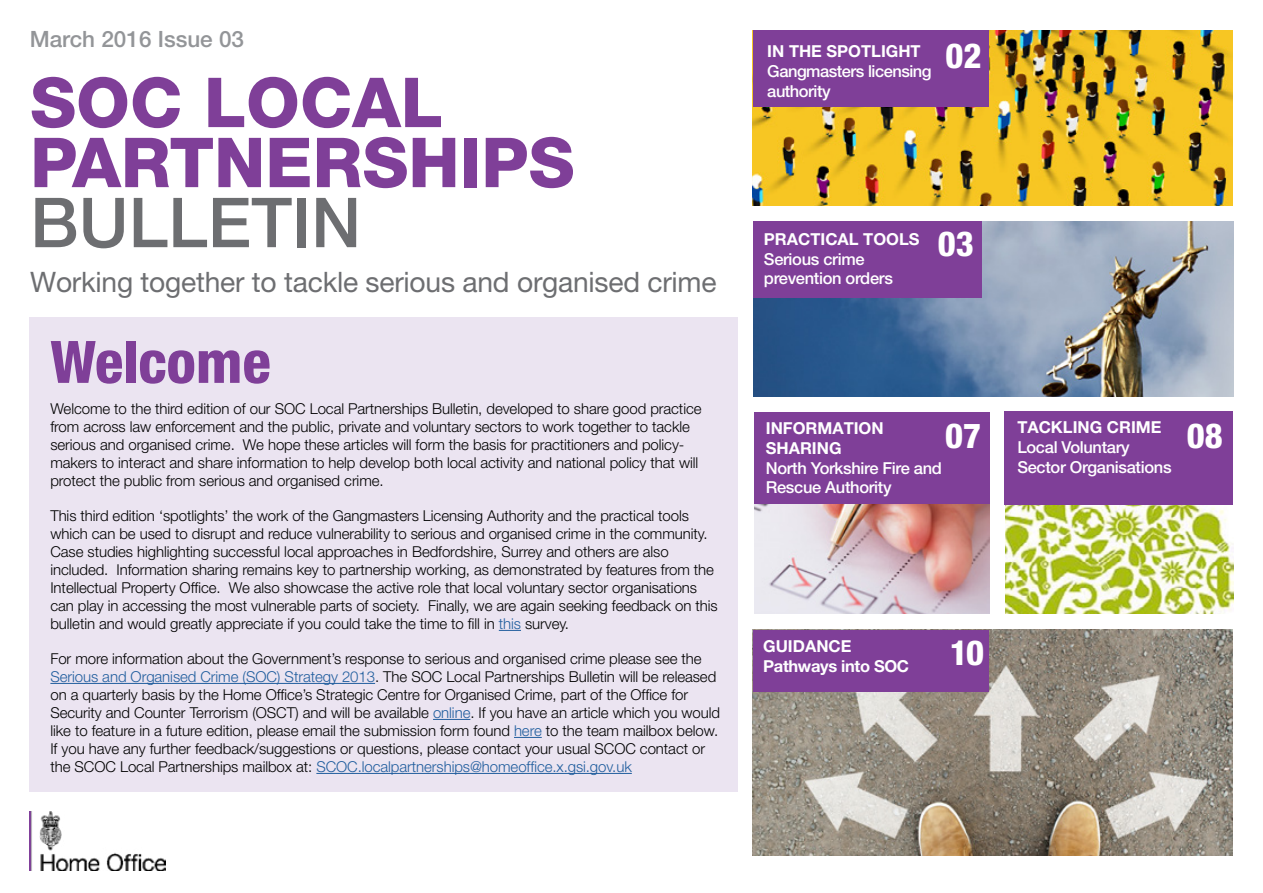
<style>
.page{position:relative;width:1263px;height:893px;background:#fff}
.page>*{position:absolute;margin:0;border:0;box-sizing:border-box;transform-origin:0 0}
.t1{font:800 69px/60px "Helvetica Neue LT Pro";color:#7f3f98}
.t2{font:500 69px "Helvetica Neue LT Pro";color:#6d6e71}
.t3{font:800 condensed 58.65px "Helvetica Neue LT Pro";color:#7f3f98}
.t4{font:800 condensed 34.5px "Helvetica Neue LT Pro";color:#fff}
.t5{font:28.2px "Helvetica Neue LT Pro";letter-spacing:-.01em;color:#6d6e71}
.t6{font:500 22.5px "Helvetica Neue LT Pro";color:#939598}
.t7{font:500 16.5px/19.8px "Helvetica Neue LT Pro";letter-spacing:-.02em;color:#fff}
.t8{font:700 16.5px/19.8px "Helvetica Neue LT Pro";color:#fff}
.t9{font:700 16.5px/19.8px "Helvetica Neue LT Pro";letter-spacing:-.02em;color:#fff}
.t10{font:300 15px/18px "Helvetica Neue LT Pro";letter-spacing:-.005em;color:#000}
.s1{color:#215e9e}
</style>
<div class="page">
<img style="left:753px;top:630px;width:480px;height:226px">
<img style="left:753px;top:31px;width:480px;height:175px">
<img style="left:754px;top:221px;width:479px;height:175px">
<div style="left:30px;top:317px;width:708px;height:474px;background:#ebe4f1"></div>
<svg style="left:499px;top:630px;width:22px;height:1px"></svg>
<hr style="left:50px;top:683px;width:325px;height:1px;background:#215e9e">
<hr style="left:433px;top:719px;width:37px;height:1px;background:#215e9e">
<svg style="left:514px;top:737px;width:28px;height:1px"></svg>
<hr style="left:316px;top:773px;width:316px;height:1px;background:#215e9e">
<img style="left:30px;top:812px;width:136px;height:58px">
<div style="left:753px;top:221px;width:228px;height:76px;background:#7f3f98"></div>
<div style="left:753px;top:31px;width:236px;height:76px;background:#7f3f98"></div>
<div style="left:753px;top:630px;width:236px;height:61px;background:#7f3f98"></div>
<img style="left:1005px;top:504px;width:228px;height:109px">
<div style="left:1005px;top:411px;width:228px;height:93px;background:#7f3f98"></div>
<img style="left:755px;top:504px;width:234px;height:109px">
<div style="left:754px;top:412px;width:235px;height:92px;background:#7f3f98"></div>
<h3 class="t6" style="left:30px;top:25px;width:216px">March 2016 Issue 03</h3>
<h1 class="t1" style="left:30px;top:72px;width:546px">SOC LOCAL<br>PARTNERSHIPS</h1>
<h1 class="t2" style="left:30px;top:181px;width:332px">BULLETIN</h1>
<h3 class="t5" style="left:30px;top:265px;width:688px">Working together to tackle serious and organised crime</h3>
<h2 class="t3" style="left:50px;top:326px;width:222px">Welcome</h2>
<p class="t10" style="left:50px;top:399px;width:653px">Welcome to the third edition of our SOC Local Partnerships Bulletin, developed to share good practice from across law enforcement and the public, private and voluntary sectors to work together to tackle serious and organised crime. We hope these articles will form the basis for practitioners and policy&shy;makers to interact and share information to help develop both local activity and national policy that will protect the public from serious and organised crime.</p>
<p class="t10" style="left:50px;top:506px;width:669px">This third edition ‘spotlights’ the work of the Gangmasters Licensing Authority and the practical tools which can be used to disrupt and reduce vulnerability to serious and organised crime in the community.<br>Case studies highlighting successful local approaches in Bedfordshire, Surrey and others are also included. Information sharing remains key to partnership working, as demonstrated by features from the Intellectual Property Office. We also showcase the active role that local voluntary sector organisations can play in accessing the most vulnerable parts of society. Finally, we are again seeking feedback on this bulletin and would greatly appreciate if you could take the time to fill in <span class="s1">this</span> survey.</p>
<p class="t10" style="left:50px;top:649px;width:671px">For more information about the Government’s response to serious and organised crime please see the <span class="s1">Serious and Organised Crime (SOC) Strategy 2013</span>. The SOC Local Partnerships Bulletin will be released on a quarterly basis by the Home Office’s Strategic Centre for Organised Crime, part of the Office for Security and Counter Terrorism (OSCT) and will be available <span class="s1">online</span>. If you have an article which you would like to feature in a future edition, please email the submission form found <span class="s1">here</span> to the team mailbox below.<br>If you have any further feedback/suggestions or questions, please contact your usual SCOC contact or the SCOC Local Partnerships mailbox at: <span class="s1">SCOC.localpartnerships@homeoffice.x.gsi.gov.uk</span></p>
<p class="t8" style="left:767px;top:41px;width:155px">IN THE SPOTLIGHT</p>
<p class="t7" style="left:767px;top:61px;width:166px">Gangmasters licensing authority</p>
<h3 class="t4" style="left:945px;top:35px;width:37px">02</h3>
<p class="t8" style="left:764px;top:229px;width:157px">PRACTICAL TOOLS</p>
<p class="t7" style="left:764px;top:249px;width:130px">Serious crime prevention orders</p>
<h3 class="t4" style="left:938px;top:222px;width:37px">03</h3>
<p class="t8" style="left:766px;top:418px;width:119px">INFORMATION<br>SHARING</p>
<p class="t7" style="left:766px;top:458px;width:178px">North Yorkshire Fire and<br>Rescue Authority</p>
<h3 class="t4" style="left:945px;top:415px;width:37px">07</h3>
<p class="t8" style="left:1017px;top:417px;width:146px">TACKLING CRIME</p>
<p class="t7" style="left:1017px;top:437px;width:156px">Local Voluntary<br>Sector Organisations</p>
<h3 class="t4" style="left:1187px;top:414px;width:37px">08</h3>
<p class="t9" style="left:763px;top:636px;width:222px">GUIDANCE<br>Pathways into SOC <sup>10</sup></p>
</div>
